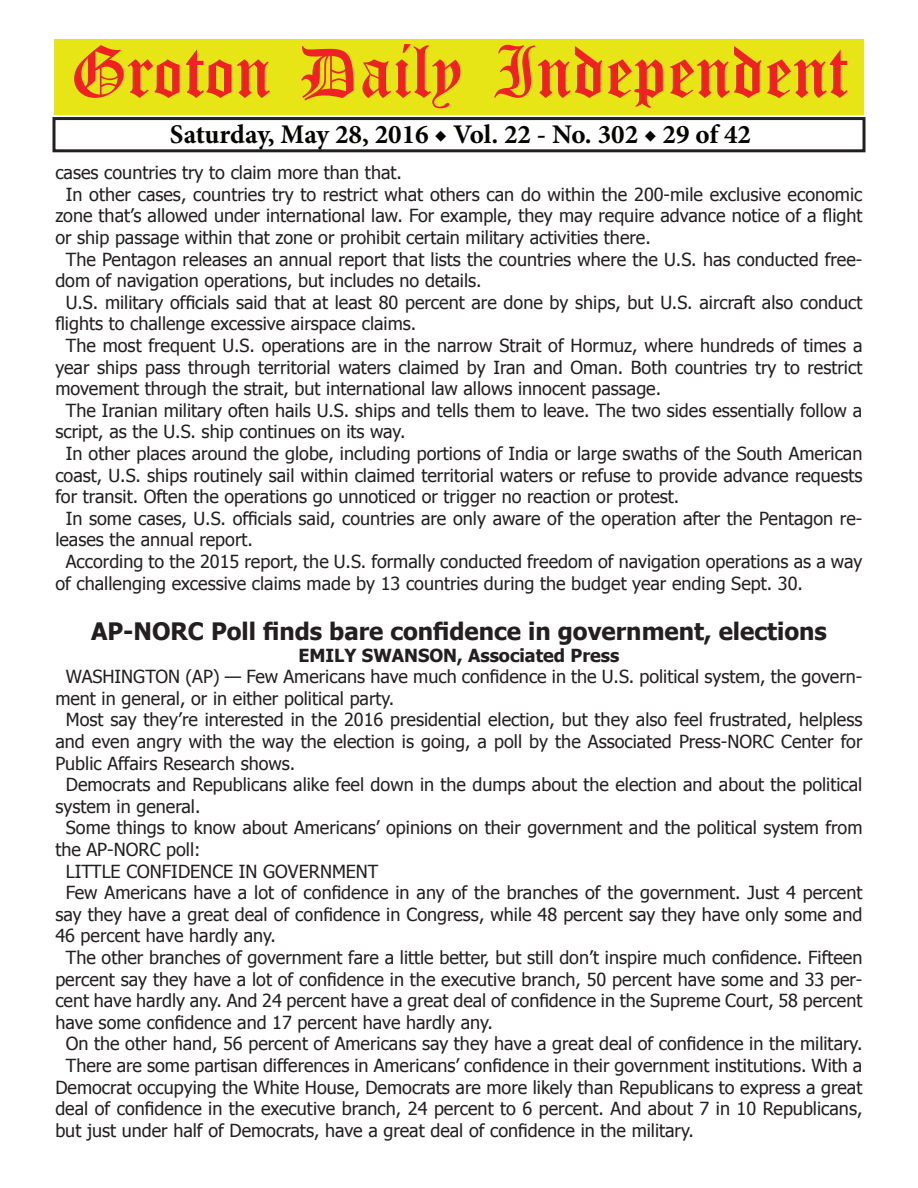
<style>
.page{position:relative;width:918px;height:1188px;background:#fff}
.page>*{position:absolute;margin:0;border:0;box-sizing:border-box;transform-origin:0 0}
.t1{font:54px "Old English Five";color:#ee2123}
.t2{font:700 27px "Minion Pro";color:#040503}
.t3{font:700 24px "Tahoma";color:#231f20}
.t4{font:18px "Tahoma";color:#231f20}
.t5{font:700 18px "Tahoma";color:#231f20}
</style>
<div class="page">
<div style="left:52px;top:117px;width:814px;height:35px;border:3px solid #231f20"></div>
<div style="left:54px;top:40px;width:810px;height:75px;background:#e7e515"></div>
<h1 class="t1" style="left:70px;top:47px;width:779px">Groton Daily Independent</h1>
<h2 class="t2" style="left:170px;top:116px;width:583px">Saturday, May 28, 2016 ◆ Vol. 22 - No. 302 ◆ 29 of 42</h2>
<p class="t4" style="left:55px;top:161px;width:348px">cases countries try to claim more than that.</p>
<p class="t4" style="left:66px;top:182px;width:798px">In other cases, countries try to restrict what others can do within the 200-mile exclusive economic</p>
<p class="t4" style="left:55px;top:204px;width:809px">zone that’s allowed under international law. For example, they may require advance notice of a flight</p>
<p class="t4" style="left:55px;top:225px;width:597px">or ship passage within that zone or prohibit certain military activities there.</p>
<p class="t4" style="left:66px;top:247px;width:798px">The Pentagon releases an annual report that lists the countries where the U.S. has conducted free-</p>
<p class="t4" style="left:55px;top:269px;width:428px">dom of navigation operations, but includes no details.</p>
<p class="t4" style="left:66px;top:290px;width:798px">U.S. military officials said that at least 80 percent are done by ships, but U.S. aircraft also conduct</p>
<p class="t4" style="left:55px;top:312px;width:362px">flights to challenge excessive airspace claims.</p>
<p class="t4" style="left:66px;top:333px;width:798px">The most frequent U.S. operations are in the narrow Strait of Hormuz, where hundreds of times a</p>
<p class="t4" style="left:55px;top:355px;width:809px">year ships pass through territorial waters claimed by Iran and Oman. Both countries try to restrict</p>
<p class="t4" style="left:55px;top:377px;width:607px">movement through the strait, but international law allows innocent passage.</p>
<p class="t4" style="left:66px;top:398px;width:798px">The Iranian military often hails U.S. ships and tells them to leave. The two sides essentially follow a</p>
<p class="t4" style="left:55px;top:420px;width:352px">script, as the U.S. ship continues on its way.</p>
<p class="t4" style="left:66px;top:441px;width:798px">In other places around the globe, including portions of India or large swaths of the South American</p>
<p class="t4" style="left:55px;top:463px;width:809px">coast, U.S. ships routinely sail within claimed territorial waters or refuse to provide advance requests</p>
<p class="t4" style="left:55px;top:485px;width:625px">for transit. Often the operations go unnoticed or trigger no reaction or protest.</p>
<p class="t4" style="left:66px;top:506px;width:798px">In some cases, U.S. officials said, countries are only aware of the operation after the Pentagon re-</p>
<p class="t4" style="left:55px;top:528px;width:199px">leases the annual report.</p>
<p class="t4" style="left:66px;top:549px;width:798px">According to the 2015 report, the U.S. formally conducted freedom of navigation operations as a way</p>
<p class="t4" style="left:55px;top:571px;width:749px">of challenging excessive claims made by 13 countries during the budget year ending Sept. 30.</p>
<h3 class="t3" style="left:91px;top:615px;width:737px">AP-NORC Poll finds bare confidence in government, elections</h3>
<p class="t5" style="left:298px;top:643px;width:322px">EMILY SWANSON, Associated Press</p>
<p class="t4" style="left:66px;top:665px;width:798px">WASHINGTON (AP) — Few Americans have much confidence in the U.S. political system, the govern-</p>
<p class="t4" style="left:55px;top:686px;width:340px">ment in general, or in either political party.</p>
<p class="t4" style="left:66px;top:708px;width:798px">Most say they’re interested in the 2016 presidential election, but they also feel frustrated, helpless</p>
<p class="t4" style="left:55px;top:729px;width:809px">and even angry with the way the election is going, a poll by the Associated Press-NORC Center for</p>
<p class="t4" style="left:55px;top:751px;width:242px">Public Affairs Research shows.</p>
<p class="t4" style="left:66px;top:773px;width:798px">Democrats and Republicans alike feel down in the dumps about the election and about the political</p>
<p class="t4" style="left:55px;top:794px;width:147px">system in general.</p>
<p class="t4" style="left:66px;top:816px;width:798px">Some things to know about Americans’ opinions on their government and the political system from</p>
<p class="t4" style="left:55px;top:837px;width:147px">the AP-NORC poll:</p>
<p class="t4" style="left:66px;top:859px;width:314px">LITTLE CONFIDENCE IN GOVERNMENT</p>
<p class="t4" style="left:66px;top:881px;width:798px">Few Americans have a lot of confidence in any of the branches of the government. Just 4 percent</p>
<p class="t4" style="left:55px;top:902px;width:809px">say they have a great deal of confidence in Congress, while 48 percent say they have only some and</p>
<p class="t4" style="left:55px;top:924px;width:222px">46 percent have hardly any.</p>
<p class="t4" style="left:66px;top:945px;width:798px">The other branches of government fare a little better, but still don’t inspire much confidence. Fifteen</p>
<p class="t4" style="left:55px;top:967px;width:809px">percent say they have a lot of confidence in the executive branch, 50 percent have some and 33 per-</p>
<p class="t4" style="left:55px;top:989px;width:809px">cent have hardly any. And 24 percent have a great deal of confidence in the Supreme Court, 58 percent</p>
<p class="t4" style="left:55px;top:1010px;width:439px">have some confidence and 17 percent have hardly any.</p>
<p class="t4" style="left:66px;top:1032px;width:798px">On the other hand, 56 percent of Americans say they have a great deal of confidence in the military.</p>
<p class="t4" style="left:66px;top:1053px;width:798px">There are some partisan differences in Americans’ confidence in their government institutions. With a</p>
<p class="t4" style="left:55px;top:1075px;width:809px">Democrat occupying the White House, Democrats are more likely than Republicans to express a great</p>
<p class="t4" style="left:55px;top:1097px;width:809px">deal of confidence in the executive branch, 24 percent to 6 percent. And about 7 in 10 Republicans,</p>
<p class="t4" style="left:55px;top:1118px;width:640px">but just under half of Democrats, have a great deal of confidence in the military.</p>
</div>
